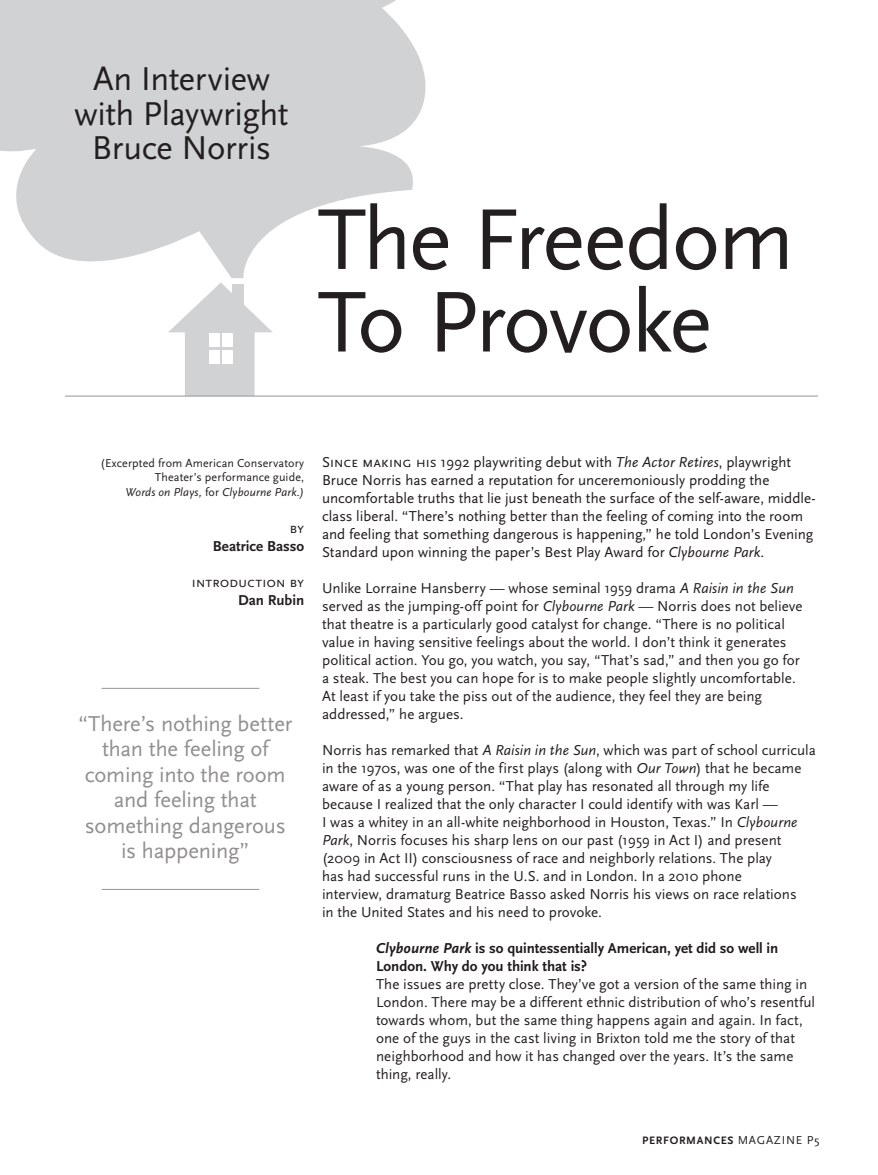
<style>
.page{position:relative;width:878px;height:1175px;background:#fff}
.page>*{position:absolute;margin:0;border:0;box-sizing:border-box;transform-origin:0 0}
.t1{font:90px/82.5px "Scala Sans Pro";letter-spacing:-.03em;color:#231f20}
.t2{font:34.5px/34.5px "Scala Sans Pro";letter-spacing:-.01em;color:#231f20;text-align:center}
.t3{font:22.5px/25.5px "Scala Sans Pro";color:#918f90;text-align:center}
.t4{font:15px/18px "Scala Sans Pro";letter-spacing:.005em;color:#231f20}
.t5{font:15px/18px "Scala Sans Pro";letter-spacing:.005em;color:#1f1b1c}
.t6{font:700 15px/18px "Scala Sans Pro";letter-spacing:-.005em;color:#1f1b1c}
.t7{font:700 15px "Scala Sans Pro";color:#231f20}
.t8{font:12px/14.2px "Scala Sans Pro";letter-spacing:.015em;color:#231f20;text-align:right}
.t9{font:700 11.25px "Scala Sans Pro";letter-spacing:.06em;color:#231f20}
.s1{font-style:italic}
.s2{font-weight:400;font-size:12px}
.s3{font-size:11.25px}
</style>
<div class="page">
<svg style="left:168px;top:291px;width:105px;height:105px"></svg>
<svg style="left:0;top:0;width:426px;height:291px;fill:#d1d2d4"></svg>
<div style="left:209px;top:333px;width:11px;height:14px;background:#fff"></div>
<div style="left:209px;top:350px;width:11px;height:14px;background:#fff"></div>
<div style="left:222px;top:333px;width:10px;height:14px;background:#fff"></div>
<div style="left:222px;top:350px;width:10px;height:14px;background:#fff"></div>
<div style="left:232px;top:284px;width:11px;height:22px;background:#d1d2d4"></div>
<hr style="left:65px;top:396px;width:753px;height:1px;background:#939598">
<hr style="left:102px;top:688px;width:157px;height:1px;background:#939598">
<hr style="left:102px;top:889px;width:157px;height:1px;background:#939598">
<h2 class="t2" style="left:74px;top:62px;width:215px">An I nterview with Playwright<br>Bruce Norris</h2>
<h1 class="t1" style="left:318px;top:198px;width:478px">The Freedom<br>To Provoke</h1>
<p class="t8" style="left:101px;top:456px;width:205px">(Excerpted from American Conservatory<br>Theater’s performance guide,<br><span class="s1">Words on Plays,</span> for <span class="s1">Clybourne Park.)</span></p>
<p class="t4" style="left:290px;top:519px;width:16px">by</p>
<p class="t7" style="left:213px;top:537px;width:93px">Beatrice Basso</p>
<p class="t4" style="left:191px;top:573px;width:114px">introduction by</p>
<p class="t7" style="left:238px;top:591px;width:67px">Dan Rubin</p>
<h3 class="t3" style="left:78px;top:710px;width:216px">“There’s nothing better than the feeling of coming into the room and feeling that something dangerous is happening”</h3>
<p class="t5" style="left:322px;top:453px;width:495px">Since making his 1992 playwriting debut with <span class="s1">The Actor Retires</span>, playwright Bruce Norris has earned a reputation for unceremoniously prodding the uncomfortable truths that lie just beneath the surface of the self-aware, middle&shy;class liberal. “There’s nothing better than the feeling of coming into the room and feeling that something dangerous is happening,” he told London’s Evening Standard upon winning the paper’s Best Play Award for <span class="s1">Clybourne Park</span>.</p>
<p class="t4" style="left:322px;top:579px;width:482px">U nlike Lorraine H ansberry — whose seminal 1959 drama <span class="s1">A Raisin in the Sun </span>served as the jumping-off point for <span class="s1">Clybourne Park</span> — N orris does not believe that theatre is a particularly good catalyst for change. “There is no political value in having sensitive feelings about the world. I don’t think it generates political action. You go, you watch, you say, “That’s sad,” and then you go for a steak. The best you can hope for is to make people slightly uncomfortable.<br>At least if you take the piss out of the audience, they feel they are being addressed,” he argues.</p>
<p class="t4" style="left:322px;top:741px;width:495px">N orris has remarked that <span class="s1">A Raisin in the Sun</span>, which was part of school curricula in the 1970s, was one of the first plays (along with <span class="s1">Our Town</span>) that he became aware of as a young person. “That play has resonated all through my life because I realized that the only character I could identify with was Karl —<br>I was a whitey in an all-white neighborhood in H ouston, Texas.” I n <span class="s1">Clybourne Park</span>, N orris focuses his sharp lens on our past (1959 in Act I) and present (2009 in Act II) consciousness of race and neighborly relations. The play<br>has had successful runs in the U.S. and in London. I n a 2010 phone<br>interview, dramaturg Beatrice Basso asked N orris his views on race relations<br>in the U nited States and his need to provoke.</p>
<p class="t6" style="left:376px;top:939px;width:403px"><span class="s1">Clybourne Park</span> is so quintessentially American, yet did so well in<br>London. Why do you think that is?</p>
<p class="t4" style="left:376px;top:975px;width:440px">The issues are pretty close. They’ve got a version of the same thing in London. There may be a different ethnic distribution of who’s resentful towards whom, but the same thing happens again and again. I n fact, one of the guys in the cast living in Brixton told me the story of that neighborhood and how it has changed over the years. It’s the same thing, really.</p>
<p class="t9" style="left:642px;top:1133px;width:147px">PERFORMANCES <span class="s2">MAGAZINE</span></p>
<p class="t8" style="left:806px;top:1133px;width:14px">P<span class="s3">5</span></p>
</div>
